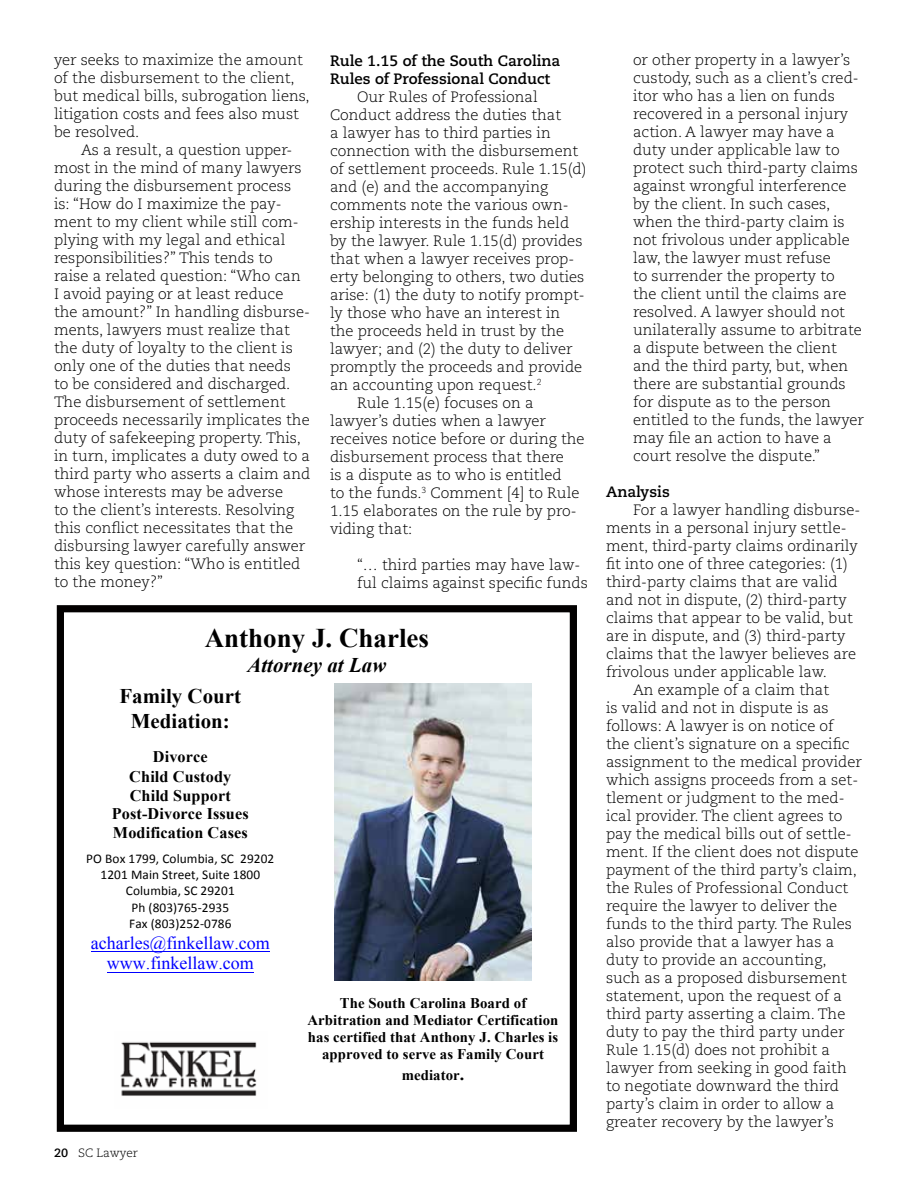
<style>
.page{position:relative;width:918px;height:1188px;background:#fff}
.page>*{position:absolute;margin:0;border:0;box-sizing:border-box;transform-origin:0 0}
.t1{font:700 27px "Times New Roman";color:#000}
.t2{font:700 20.85px/24.5px "Times New Roman";color:#000;text-align:center}
.t3{font:italic 700 20.85px "Times New Roman";letter-spacing:.005em;color:#000}
.t4{font:18px/20.5px "Times New Roman";color:#00f;text-align:center}
.t5{font:700 16.2px/19px "Times New Roman";letter-spacing:.01em;color:#000;text-align:center}
.t6{font:300 15px/18px "Caecilia";color:#000}
.t7{font:700 15px/18px "Caecilia";color:#000}
.t8{font:700 14.7px/17.2px "Times New Roman";letter-spacing:.01em;color:#000;text-align:center}
.t9{font:13.35px/16.5px "Calibri";letter-spacing:.005em;color:#000;text-align:center}
.t10{font:300 12px "Caecilia";color:#000}
.s1{font-size:18px}
.s2{font-weight:700}
</style>
<div class="page">
<div style="left:57px;top:605px;width:520px;height:527px;border:7px solid #020000"></div>
<hr style="left:91px;top:951px;width:179px;height:1px;background:#00f">
<hr style="left:107px;top:972px;width:147px;height:1px;background:#00f">
<img style="left:334px;top:684px;width:198px;height:296px">
<img style="left:120px;top:1041px;width:137px;height:55px">
<p class="t6" style="left:54px;top:51px;width:257px">yer seeks to maximize the amount of the disbursement to the client, but medical bills, subrogation liens, litigation costs and fees also must be resolved.</p>
<p class="t6" style="left:54px;top:141px;width:258px;text-indent:27px">As a result, a question upper&shy;most in the mind of many lawyers during the disbursement process is: “How do I maximize the pay&shy;ment to my client while still com&shy;plying with my legal and ethical responsibilities?” This tends to raise a related question: “Who can<br>I avoid paying or at least reduce the amount?” In handling disburse&shy;ments, lawyers must realize that the duty of loyalty to the client is only one of the duties that needs<br>to be considered and discharged.<br>The disbursement of settlement proceeds necessarily implicates the duty of safekeeping property. This, in turn, implicates a duty owed to a third party who asserts a claim and whose interests may be adverse<br>to the client’s interests. Resolving this conflict necessitates that the disbursing lawyer carefully answer this key question: “Who is entitled to the money?”</p>
<p class="t7" style="left:330px;top:52px;width:232px">Rule 1.15 of the South Carolina<br>Rules of Professional Conduct</p>
<p class="t6" style="left:357px;top:88px;width:182px">Our Rules of Professional</p>
<p class="t6" style="left:330px;top:106px;width:233px">Conduct address the duties that</p>
<p class="t6" style="left:330px;top:124px;width:222px">a lawyer has to third parties in</p>
<p class="t6" style="left:330px;top:142px;width:250px">connection with the disbursement</p>
<p class="t6" style="left:330px;top:160px;width:258px">of settlement proceeds. Rule 1.15(d)</p>
<p class="t6" style="left:330px;top:178px;width:220px">and (e) and the accompanying</p>
<p class="t6" style="left:330px;top:196px;width:240px">comments note the various own-</p>
<p class="t6" style="left:330px;top:214px;width:241px">ership interests in the funds held</p>
<p class="t6" style="left:330px;top:232px;width:254px">by the lawyer. Rule 1.15(d) provides</p>
<p class="t6" style="left:330px;top:250px;width:246px">that when a lawyer receives prop-</p>
<p class="t6" style="left:330px;top:268px;width:256px">erty belonging to others, two duties</p>
<p class="t6" style="left:330px;top:286px;width:256px">arise: (1) the duty to notify prompt-</p>
<p class="t6" style="left:330px;top:304px;width:232px">ly those who have an interest in</p>
<p class="t6" style="left:330px;top:322px;width:236px">the proceeds held in trust by the</p>
<p class="t6" style="left:330px;top:340px;width:244px">lawyer; and (2) the duty to deliver</p>
<p class="t6" style="left:330px;top:358px;width:254px">promptly the proceeds and provide</p>
<p class="t6" style="left:330px;top:376px;width:213px">an accounting upon request.<sup>2</sup></p>
<p class="t6" style="left:357px;top:394px;width:178px">Rule 1.15(e) focuses on a</p>
<p class="t6" style="left:330px;top:412px;width:217px">lawyer’s duties when a lawyer</p>
<p class="t6" style="left:330px;top:430px;width:256px">receives notice before or during the</p>
<p class="t6" style="left:330px;top:448px;width:236px">disbursement process that there</p>
<p class="t6" style="left:330px;top:466px;width:233px">is a dispute as to who is entitled</p>
<p class="t6" style="left:330px;top:484px;width:251px">to the funds.<sup>3</sup> Comment [4] to Rule</p>
<p class="t6" style="left:330px;top:502px;width:248px">1.15 elaborates on the rule by pro-</p>
<p class="t6" style="left:330px;top:520px;width:84px">viding that:</p>
<p class="t6" style="left:357px;top:556px;width:232px">“… third parties may have law&shy;ful claims against specific funds</p>
<h1 class="t1" style="left:205px;top:619px;width:226px">Anthony J. Charles</h1>
<h2 class="t3" style="left:247px;top:651px;width:140px">Attorney at Law</h2>
<h2 class="t2" style="left:119px;top:684px;width:123px">Family Court<br>Mediation:</h2>
<p class="t5" style="left:112px;top:747px;width:138px">Divorce<br>Child Custody<br>Child Support<br>Post-Divorce Issues<br>Modification Cases</p>
<p class="t9" style="left:86px;top:850px;width:190px">PO Box 1799, Columbia, SC 29202<br>1201 Main Street, Suite 1800<br>Columbia, SC 29201<br>Ph (803)765--‐2935<br>Fax (803)252--‐0786</p>
<p class="t4" style="left:91px;top:932px;width:181px">acharles@finkellaw.com www.finkellaw.com</p>
<p class="t8" style="left:307px;top:994px;width:253px">The South Carolina Board of Arbitration and Mediator Certification has certified that Anthony J. Charles is approved to serve as Family Court</p>
<p class="t8" style="left:402px;top:1066px;width:64px">mediator<span class="s1">.</span></p>
<p class="t10" style="left:54px;top:1146px;width:85px"><span class="s2">20</span> SC Lawyer</p>
<p class="t6" style="left:633px;top:51px;width:232px">or other property in a lawyer’s custody, such as a client’s cred&shy;itor who has a lien on funds recovered in a personal injury action. A lawyer may have a duty under applicable law to protect such third-party claims against wrongful interference by the client. In such cases, when the third-party claim is not frivolous under applicable law, the lawyer must refuse<br>to surrender the property to<br>the client until the claims are resolved. A lawyer should not unilaterally assume to arbitrate a dispute between the client and the third party, but, when there are substantial grounds for dispute as to the person entitled to the funds, the lawyer may file an action to have a court resolve the dispute.”</p>
<p class="t7" style="left:606px;top:483px;width:65px">Analysis</p>
<p class="t6" style="left:633px;top:501px;width:229px">For a lawyer handling disburse-</p>
<p class="t6" style="left:606px;top:519px;width:242px">ments in a personal injury settle-</p>
<p class="t6" style="left:606px;top:537px;width:253px">ment, third-party claims ordinarily</p>
<p class="t6" style="left:606px;top:555px;width:244px">fit into one of three categories: (1)</p>
<p class="t6" style="left:606px;top:573px;width:233px">third-party claims that are valid</p>
<p class="t6" style="left:606px;top:591px;width:242px">and not in dispute, (2) third-party</p>
<p class="t6" style="left:606px;top:609px;width:248px">claims that appear to be valid, but</p>
<p class="t6" style="left:606px;top:627px;width:241px">are in dispute, and (3) third-party</p>
<p class="t6" style="left:606px;top:645px;width:252px">claims that the lawyer believes are</p>
<p class="t6" style="left:606px;top:663px;width:222px">frivolous under applicable law.</p>
<p class="t6" style="left:633px;top:681px;width:198px">An example of a claim that</p>
<p class="t6" style="left:606px;top:699px;width:224px">is valid and not in dispute is as</p>
<p class="t6" style="left:606px;top:717px;width:229px">follows: A lawyer is on notice of</p>
<p class="t6" style="left:606px;top:735px;width:245px">the client’s signature on a specific</p>
<p class="t6" style="left:606px;top:753px;width:257px">assignment to the medical provider</p>
<p class="t6" style="left:606px;top:771px;width:254px">which assigns proceeds from a set-</p>
<p class="t6" style="left:606px;top:789px;width:240px">tlement or judgment to the med-</p>
<p class="t6" style="left:606px;top:807px;width:238px">ical provider. The client agrees to</p>
<p class="t6" style="left:606px;top:825px;width:247px">pay the medical bills out of settle-</p>
<p class="t6" style="left:606px;top:843px;width:254px">ment. If the client does not dispute</p>
<p class="t6" style="left:606px;top:861px;width:253px">payment of the third party’s claim,</p>
<p class="t6" style="left:606px;top:879px;width:244px">the Rules of Professional Conduct</p>
<p class="t6" style="left:606px;top:897px;width:233px">require the lawyer to deliver the</p>
<p class="t6" style="left:606px;top:915px;width:248px">funds to the third party. The Rules</p>
<p class="t6" style="left:606px;top:933px;width:230px">also provide that a lawyer has a</p>
<p class="t6" style="left:606px;top:951px;width:222px">duty to provide an accounting,</p>
<p class="t6" style="left:606px;top:969px;width:242px">such as a proposed disbursement</p>
<p class="t6" style="left:606px;top:987px;width:238px">statement, upon the request of a</p>
<p class="t6" style="left:606px;top:1005px;width:241px">third party asserting a claim. The</p>
<p class="t6" style="left:606px;top:1023px;width:240px">duty to pay the third party under</p>
<p class="t6" style="left:606px;top:1041px;width:226px">Rule 1.15(d) does not prohibit a</p>
<p class="t6" style="left:606px;top:1059px;width:242px">lawyer from seeking in good faith</p>
<p class="t6" style="left:606px;top:1077px;width:235px">to negotiate downward the third</p>
<p class="t6" style="left:606px;top:1095px;width:230px">party’s claim in order to allow a</p>
<p class="t6" style="left:606px;top:1113px;width:229px">greater recovery by the lawyer’s</p>
</div>
